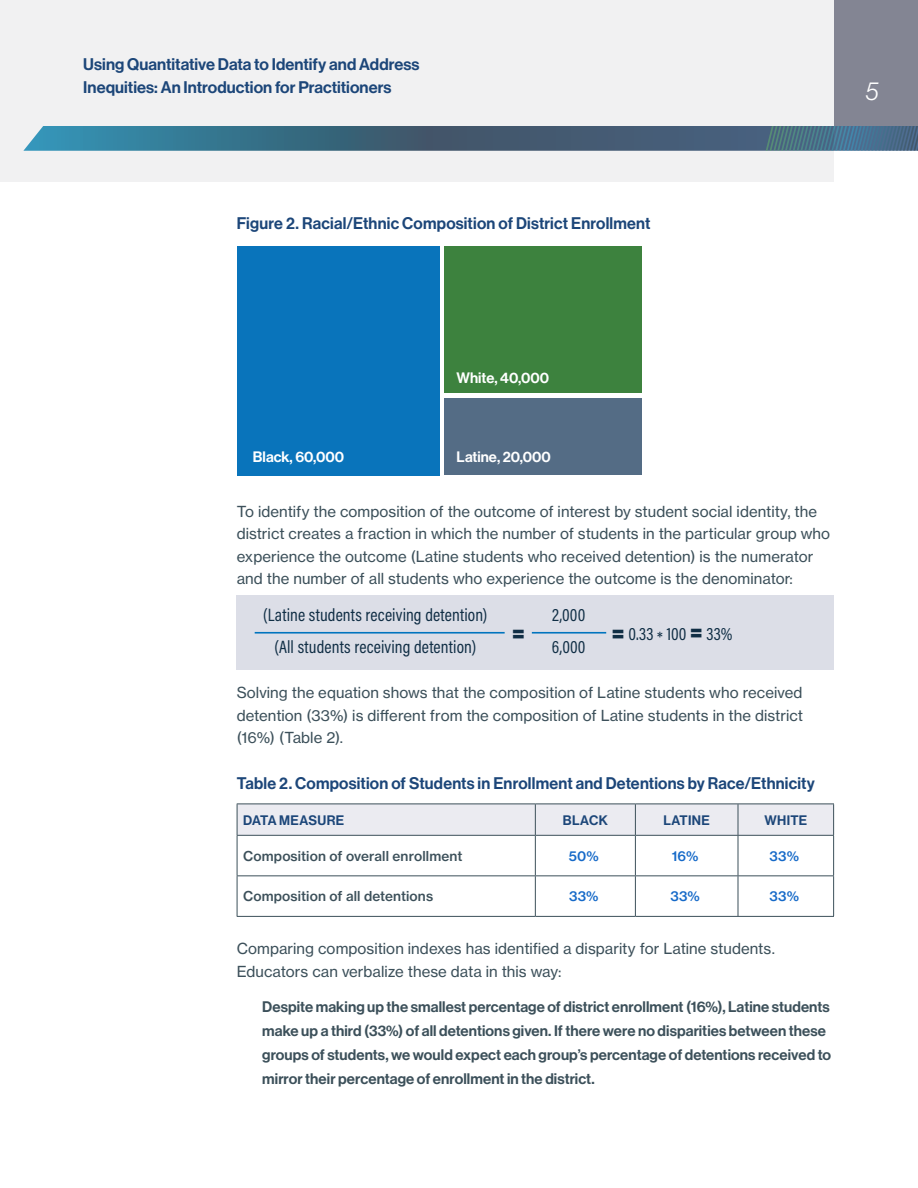
<style>
.page{position:relative;width:918px;height:1188px;background:#fff}
.page>*{position:absolute;margin:0;border:0;box-sizing:border-box;transform-origin:0 0}
.t1{font:25.5px "N Haas Grotesk DS Pro 46 Lt It";color:#fff}
.Formula{font:22.5px "N Haas Grotesk DS Pro 95 Blk";color:#102e45}
.Formula-2{font:18px/32px "Acumin Variable Concept";letter-spacing:.01em;color:#102e45;text-align:center}
.t2{font:16.5px/22.5px "N Haas Grotesk DS Pro 65 Md";letter-spacing:.005em;color:#1c4679}
.t3{font:15px/22.5px "N Haas Grotesk TX Pro 55 Rg";letter-spacing:.005em;color:#3c505a}
.t4{font:15px/24px "N Haas Grotesk DS Pro 65 Md";letter-spacing:.005em;color:#3c505a}
.t5{font:14.85px "N Haas Grotesk DS Pro 65 Md";color:#fff}
.t6{font:13.5px "N Haas Grotesk TX Pro 65 Md";letter-spacing:.01em;color:#3c505a}
.t7{font:13.5px "N Haas Grotesk DS Pro 65 Md";letter-spacing:.03em;color:#1c4679}
.t8{font:13.5px "N Haas Grotesk TX Pro 65 Md";letter-spacing:.02em;color:#1569c8}
.s1{font-family:"N Haas Grotesk DS Pro 95 Blk";font-size:22.5px}
</style>
<div class="page">
<div style="left:0;top:0;width:834px;height:182px;background:#f1f1f2"></div>
<svg style="left:23px;top:126px;width:895px;height:25px;background:#436d85"></svg>
<div style="left:834px;top:0;width:84px;height:126px;background:#838593"></div>
<div style="left:237px;top:596px;width:597px;height:74px;background:#dcdee7"></div>
<div style="left:237px;top:246px;width:202px;height:229px;background:#0974bb"></div>
<div style="left:444px;top:246px;width:198px;height:147px;background:#3d823e"></div>
<div style="left:444px;top:399px;width:198px;height:76px;background:#546c85"></div>
<hr style="left:255px;top:632px;width:250px;height:2px;background:#0074be">
<hr style="left:532px;top:632px;width:74px;height:2px;background:#0074be">
<div style="left:238px;top:805px;width:595px;height:30px;background:#ebebf1"></div>
<hr style="left:635px;top:804px;width:1px;height:31px;background:#3c505a">
<hr style="left:738px;top:804px;width:1px;height:31px;background:#3c505a">
<hr style="left:535px;top:836px;width:1px;height:39px;background:#3c505a">
<hr style="left:635px;top:836px;width:1px;height:39px;background:#3c505a">
<hr style="left:738px;top:836px;width:1px;height:39px;background:#3c505a">
<hr style="left:237px;top:875px;width:298px;height:1px;background:#3c505a">
<hr style="left:535px;top:875px;width:100px;height:1px;background:#3c505a">
<hr style="left:535px;top:876px;width:1px;height:40px;background:#3c505a">
<hr style="left:635px;top:875px;width:103px;height:1px;background:#3c505a">
<hr style="left:635px;top:876px;width:1px;height:40px;background:#3c505a">
<hr style="left:738px;top:875px;width:96px;height:1px;background:#3c505a">
<hr style="left:738px;top:876px;width:1px;height:40px;background:#3c505a">
<hr style="left:535px;top:804px;width:1px;height:31px;background:#3c505a">
<hr style="left:237px;top:804px;width:298px;height:1px;background:#3c505a">
<hr style="left:237px;top:804px;width:1px;height:31px;background:#3c505a">
<hr style="left:535px;top:804px;width:100px;height:1px;background:#3c505a">
<hr style="left:635px;top:804px;width:103px;height:1px;background:#3c505a">
<hr style="left:738px;top:804px;width:96px;height:1px;background:#3c505a">
<hr style="left:833px;top:804px;width:1px;height:31px;background:#3c505a">
<hr style="left:237px;top:835px;width:298px;height:1px;background:#3c505a">
<hr style="left:535px;top:835px;width:100px;height:1px;background:#3c505a">
<hr style="left:635px;top:835px;width:103px;height:1px;background:#3c505a">
<hr style="left:738px;top:835px;width:96px;height:1px;background:#3c505a">
<hr style="left:237px;top:836px;width:1px;height:39px;background:#3c505a">
<hr style="left:833px;top:836px;width:1px;height:39px;background:#3c505a">
<hr style="left:237px;top:876px;width:1px;height:40px;background:#3c505a">
<hr style="left:833px;top:876px;width:1px;height:40px;background:#3c505a">
<hr style="left:237px;top:916px;width:298px;height:1px;background:#3c505a">
<hr style="left:535px;top:916px;width:100px;height:1px;background:#3c505a">
<hr style="left:635px;top:916px;width:103px;height:1px;background:#3c505a">
<hr style="left:738px;top:916px;width:96px;height:1px;background:#3c505a">
<p class="t2" style="left:83px;top:54px;width:338px">Using Quantitative Data to Identify and Address<br>Inequities: An Introduction for Practitioners</p>
<p class="t2" style="left:237px;top:212px;width:415px">Figure 2. Racial/Ethnic Composition of District Enrollment</p>
<h1 class="t1" style="left:866px;top:76px;width:14px">5</h1>
<p class="t5" style="left:457px;top:369px;width:94px">White, 40,000</p>
<p class="t5" style="left:253px;top:449px;width:93px">Black, 60,000</p>
<p class="t5" style="left:457px;top:449px;width:96px">Latine, 20,000</p>
<p class="t3" style="left:237px;top:500px;width:595px">To identify the composition of the outcome of interest by student social identity, the district creates a fraction in which the number of students in the particular group who experience the outcome (Latine students who received detention) is the numerator and the number of all students who experience the outcome is the denominator:</p>
<p class="Formula-2" style="left:263px;top:598px;width:226px">(Latine students receiving detention) (All students receiving detention)</p>
<p class="Formula-2" style="left:552px;top:598px;width:35px;text-align:left">2,000<br>6,000</p>
<p class="Formula-2" style="left:628px;top:617px;width:106px">0.33 * 100 <span class="s1">=</span> 33%</p>
<p class="Formula" style="left:512px;top:619px;width:14px">=</p>
<p class="Formula" style="left:612px;top:619px;width:14px">=</p>
<p class="t3" style="left:237px;top:681px;width:568px;text-align:justify">Solving the equation shows that the composition of Latine students who received detention (33%) is different from the composition of Latine students in the district (16%) (Table 2).</p>
<p class="t2" style="left:237px;top:772px;width:580px">Table 2. Composition of Students in Enrollment and Detentions by Race/Ethnicity</p>
<p class="t7" style="left:243px;top:812px;width:103px">DATA MEASURE</p>
<p class="t7" style="left:563px;top:812px;width:46px">BLACK</p>
<p class="t7" style="left:663px;top:812px;width:48px">LATINE</p>
<p class="t7" style="left:764px;top:812px;width:44px">WHITE</p>
<p class="t6" style="left:243px;top:848px;width:221px">Composition of overall enrollment</p>
<p class="t8" style="left:569px;top:848px;width:32px">50%</p>
<p class="t8" style="left:672px;top:848px;width:28px">16%</p>
<p class="t8" style="left:770px;top:848px;width:31px">33%</p>
<p class="t6" style="left:243px;top:888px;width:192px">Composition of all detentions</p>
<p class="t8" style="left:569px;top:888px;width:31px">33%</p>
<p class="t8" style="left:670px;top:888px;width:31px">33%</p>
<p class="t8" style="left:770px;top:888px;width:31px">33%</p>
<p class="t3" style="left:237px;top:938px;width:540px">Comparing composition indexes has identified a disparity for Latine students.<br>Educators can verbalize these data in this way:</p>
<p class="t4" style="left:262px;top:995px;width:570px">Despite making up the smallest percentage of district enrollment (16%), Latine students make up a third (33%) of all detentions given. If there were no disparities between these groups of students, we would expect each group’s percentage of detentions received to mirror their percentage of enrollment in the district.</p>
</div>
